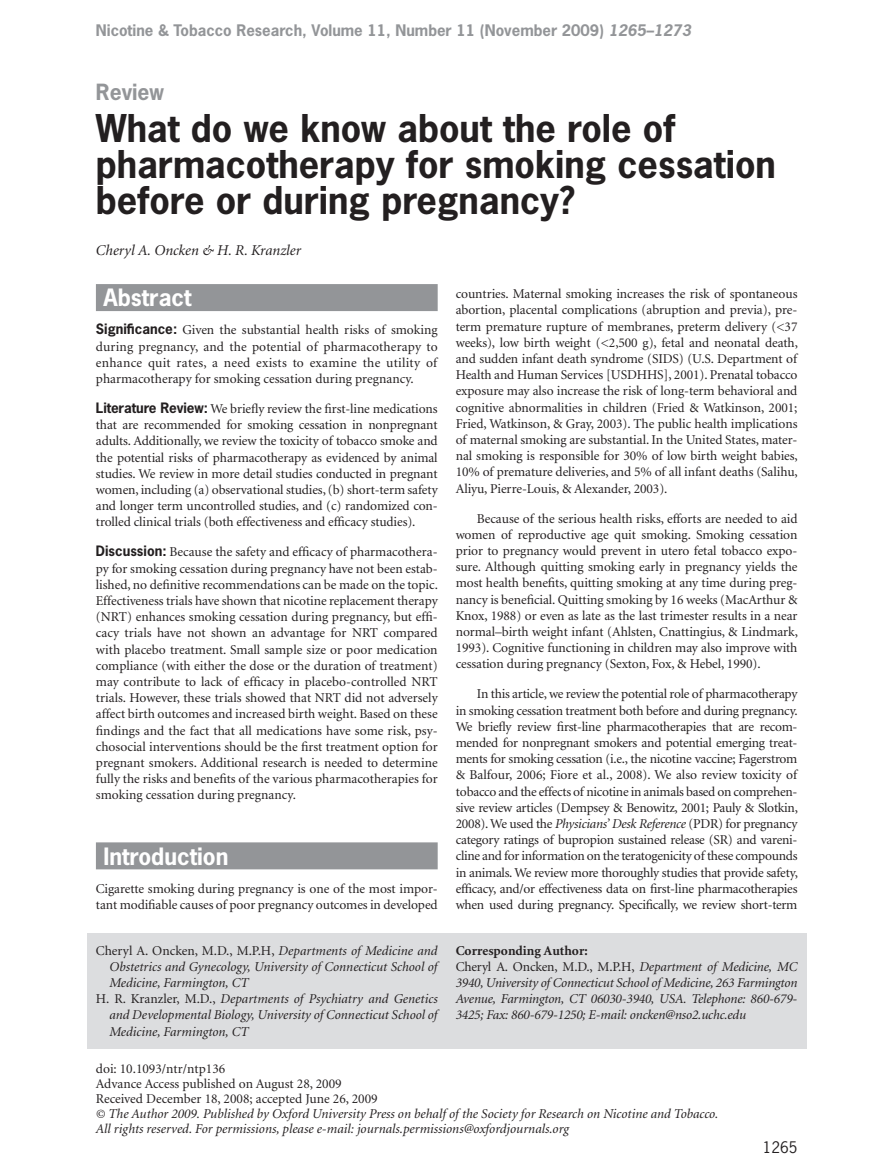
<style>
.page{position:relative;width:893px;height:1173px;background:#fff}
.page>*{position:absolute;margin:0;border:0;box-sizing:border-box;transform-origin:0 0}
.t1{font:700 36px/36px "News Gothic";color:#231f20}
.t2{font:700 22.5px "News Gothic";color:#fff}
.t3{font:700 21px "News Gothic";color:#939598}
.t4{font:700 15px "News Gothic";color:#939598}
.t5{font:italic 15px "Minion";color:#231f20}
.t6{font:15px "News Gothic";color:#231f20}
.t7{font:13.5px/16.2px "Minion";letter-spacing:-.005em;color:#231f20;text-align:justify}
.t8{font:italic 13.5px/16.2px "Minion";color:#231f20}
.s1{font-style:italic}
.s2{font-family:"News Gothic";font-weight:700}
.s3{font-style:normal}
.s4{font-weight:700;font-style:normal}
</style>
<div class="page">
<div style="left:96px;top:284px;width:341px;height:27px;background:#939598"></div>
<div style="left:96px;top:842px;width:341px;height:27px;background:#939598"></div>
<div style="left:87px;top:933px;width:719px;height:116px;background:#dcdddf"></div>
<p class="t4" style="left:96px;top:24px;width:596px">Nicotine &amp; Tobacco Research, Volume 11, Number 11 (November 2009) <span class="s1">1265–1273</span></p>
<h3 class="t3" style="left:96px;top:84px;width:70px">Review</h3>
<h1 class="t1" style="left:96px;top:114px;width:681px">What do we know about the role of pharmacotherapy for smoking cessation before or during pregnancy?</h1>
<p class="t5" style="left:96px;top:244px;width:207px">Cheryl A. Oncken &amp; H. R. Kranzler</p>
<h2 class="t2" style="left:103px;top:289px;width:90px">Abstract</h2>
<p class="t7" style="left:96px;top:323px;width:343px"><span class="s2">Significance :</span> Given the substantial health risks of smoking during pregnancy, and the potential of pharmacotherapy to enhance quit rates, a need exists to examine the utility of pharmacotherapy for smoking cessation during pregnancy.</p>
<p class="t7" style="left:96px;top:402px;width:343px"><span class="s2">Literature Review:</span> We briefly review the first-line medications that are recommended for smoking cessation in nonpregnant adults. Additionally, we review the toxicity of tobacco smoke and the potential risks of pharmacotherapy as evidenced by animal studies. We review in more detail studies conducted in pregnant women, including (a) observational studies, (b) short-term safety and longer term uncontrolled studies, and (c) randomized con&shy;trolled clinical trials (both effectiveness and efficacy studies).</p>
<p class="t7" style="left:96px;top:545px;width:343px"><span class="s2">Discussion :</span> Because the safety and efficacy of pharmacothera&shy;py for smoking cessation during pregnancy have not been estab&shy;lished, no definitive recommendations can be made on the topic.<br>Effectiveness trials have shown that nicotine replacement therapy (NRT) enhances smoking cessation during pregnancy, but effi&shy;cacy trials have not shown an advantage for NRT compared with placebo treatment. Small sample size or poor medication compliance (with either the dose or the duration of treatment) may contribute to lack of efficacy in placebo-controlled NRT trials. However, these trials showed that NRT did not adversely affect birth outcomes and increased birth weight. Based on these findings and the fact that all medications have some risk, psy&shy;chosocial interventions should be the first treatment option for pregnant smokers. Additional research is needed to determine fully the risks and benefits of the various pharmacotherapies for smoking cessation during pregnancy.</p>
<h2 class="t2" style="left:103px;top:847px;width:127px">Introduction</h2>
<p class="t7" style="left:96px;top:882px;width:343px">Cigarette smoking during pregnancy is one of the most impor&shy;tant modifiable causes of poor pregnancy outcomes in developed</p>
<p class="t7" style="left:96px;top:943px;width:343px">Cheryl A. Oncken, M.D., M.P.H, <span class="s1">Departments of Medicine and</span></p>
<p class="t8" style="left:109px;top:959px;width:329px">Obstetrics and Gynecology, University of Connecticut School of</p>
<p class="t8" style="left:109px;top:976px;width:141px">Medicine, Farmington, CT</p>
<p class="t8" style="left:96px;top:992px;width:343px"><span class="s3">H. R. Kranzler, M.D.,</span> Departments of Psychiatry and Genetics</p>
<p class="t8" style="left:109px;top:1008px;width:329px">and Developmental Biology, University of Connecticut School of</p>
<p class="t8" style="left:109px;top:1024px;width:141px">Medicine, Farmington, CT</p>
<p class="t7" style="left:455px;top:287px;width:344px">countries. Maternal smoking increases the risk of spontaneous abortion, placental complications (abruption and previa), pre&shy;term premature rupture of membranes, preterm delivery (&lt;37 weeks), low birth weight (&lt;2,500 g), fetal and neonatal death, and sudden infant death syndrome (SIDS) ( U.S. Department of Health and Human Services [USDHHS], 2001 ). Prenatal tobacco exposure may also increase the risk of long-term behavioral and cognitive abnormalities in children ( Fried &amp; Watkinson, 2001 ; Fried, Watkinson, &amp; Gray, 2003 ). The public health implications of maternal smoking are substantial. In the United States, mater&shy;nal smoking is responsible for 30% of low birth weight babies, 10% of premature deliveries, and 5% of all infant deaths ( Salihu, Aliyu, Pierre-Louis, &amp; Alexander, 2003 ).</p>
<p class="t7" style="left:455px;top:511px;width:344px;text-indent:21px">Because of the serious health risks, efforts are needed to aid women of reproductive age quit smoking. Smoking cessation prior to pregnancy would prevent in utero fetal tobacco expo&shy;sure. Although quitting smoking early in pregnancy yields the most health benefits, quitting smoking at any time during preg&shy;nancy is beneficial. Quitting smoking by 16 weeks ( MacArthur &amp; Knox, 1988 ) or even as late as the last trimester results in a near normal – birth weight infant ( Ahlsten, Cnattingius, &amp; Lindmark, 1993 ). Cognitive functioning in children may also improve with cessation during pregnancy ( Sexton, Fox, &amp; Hebel, 1990 ).</p>
<p class="t7" style="left:455px;top:687px;width:344px;text-indent:21px">In this article, we review the potential role of pharmacotherapy in smoking cessation treatment both before and during pregnancy.<br>We briefly review first-line pharmacotherapies that are recom&shy;mended for nonpregnant smokers and potential emerging treat&shy;ments for smoking cessation (i.e., the nicotine vaccine; Fagerstrom &amp; Balfour, 2006 ; Fiore et al., 2008 ). We also review toxicity of tobacco and the effects of nicotine in animals based on comprehen&shy;sive review articles ( Dempsey &amp; Benowitz, 2001 ; Pauly &amp; Slotkin, 2008 ). We used the <span class="s1">Physicians ’ Desk Reference</span> (PDR) for pregnancy category ratings of bupropion sustained release (SR) and vareni&shy;cline and for information on the teratogenicity of these compounds in animals. We review more thoroughly studies that provide safety, efficacy, and/or effectiveness data on first-line pharmacotherapies when used during pregnancy. Specifically, we review short-term</p>
<p class="t8" style="left:455px;top:943px;width:343px"><span class="s4">Corresponding Author:<br></span><span class="s3">Cheryl A. Oncken, M.D., M.P.H,</span> Department of Medicine, MC 3940, University of Connecticut School of Medicine, 263 Farmington Avenue, Farmington, CT 06030-3940, USA. Telephone: 860-679- 3425; Fax: 860-679-1250; E-mail: oncken@nso2.uchc.edu</p>
<p class="t7" style="left:96px;top:1062px;width:283px;line-height:15px;text-align:left">doi: 10.1093/ntr/ntp136<br>Advance Access published on August 28, 2009<br>Received December 18 , 2008 ; accepted June 26 , 2009</p>
<p class="t8" style="left:96px;top:1107px;width:624px;line-height:15px">© The Author 2009. Published by Oxford University Press on behalf of the Society for Research on Nicotine and Tobacco.<br>All rights reserved. For permissions, please e-mail: journals.permissions@oxfordjournals.org</p>
<p class="t6" style="left:762px;top:1142px;width:36px">1265</p>
</div>
